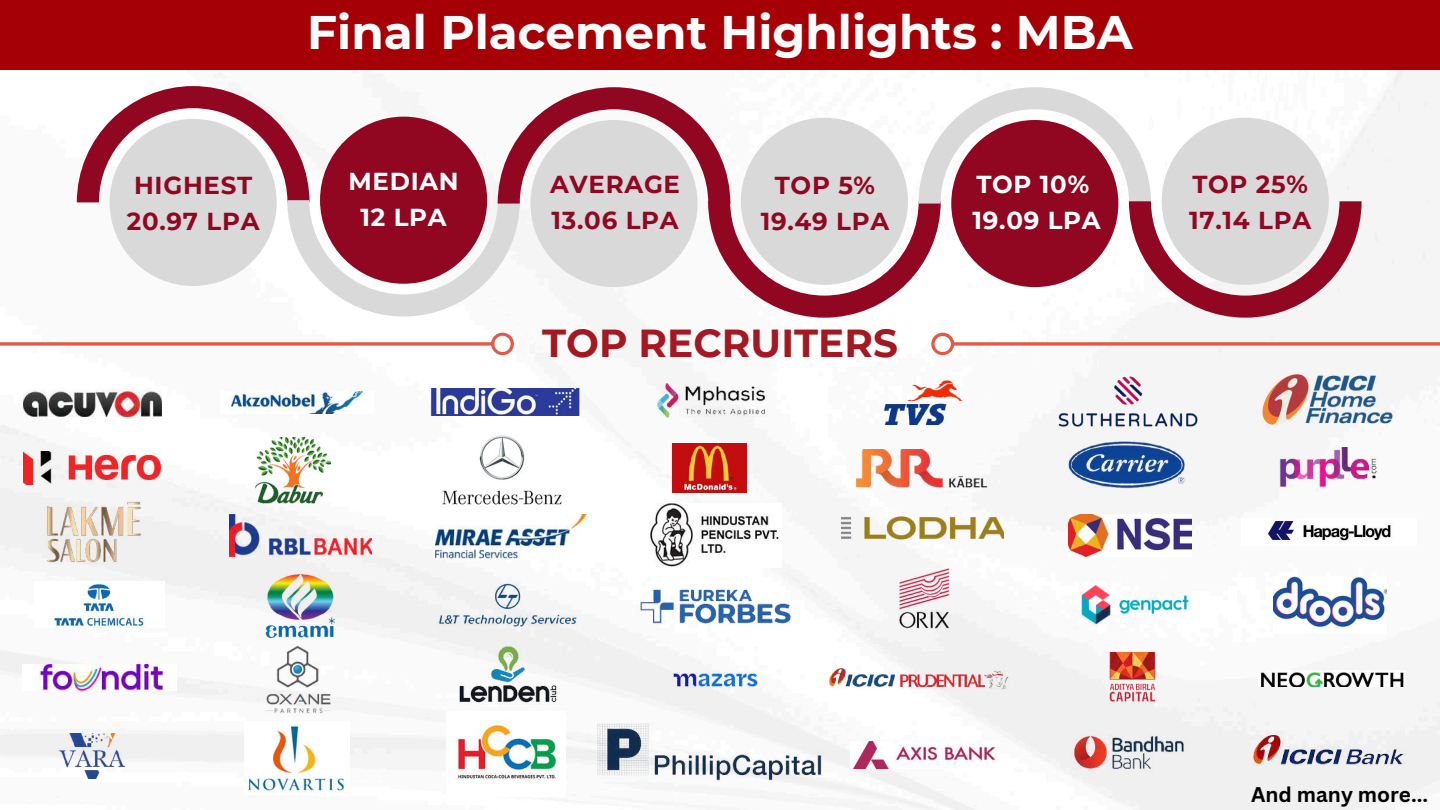
<style>
.page{position:relative;width:1440px;height:810px;background:#fff}
.page>*{position:absolute;margin:0;border:0;box-sizing:border-box;transform-origin:0 0}
.t1{font:700 47px "Montserrat";color:#fff}
.t2{font:700 39px "Montserrat";color:#a41822}
.t3{font:700 24.5px/36px "Montserrat";letter-spacing:.03em;color:#910722}
.t4{font:700 24.5px/36px "Montserrat";letter-spacing:.03em;color:#fff;text-align:center}
.t5{font:700 20.7px "Canva Sans";color:#000}
</style>
<div class="page">
<img style="left:0;top:70px;width:1440px;height:740px">
<div style="left:0;top:0;width:1440px;height:70px;background:#a60007"></div>
<svg style="left:77px;top:86px;width:1284px;height:232px"></svg>
<svg style="left:0;top:333px;width:514px;height:22px"></svg>
<svg style="left:931px;top:333px;width:509px;height:22px"></svg>
<img style="left:429px;top:389px;width:152px;height:26px">
<img style="left:641px;top:383px;width:144px;height:37px">
<img style="left:874px;top:379px;width:99px;height:45px">
<img style="left:1055px;top:372px;width:146px;height:59px">
<img style="left:1099px;top:652px;width:69px;height:51px">
<img style="left:23px;top:452px;width:138px;height:32px">
<img style="left:672px;top:444px;width:75px;height:48px">
<img style="left:852px;top:450px;width:139px;height:42px">
<img style="left:1265px;top:447px;width:125px;height:41px">
<img style="left:35px;top:499px;width:119px;height:68px">
<img style="left:435px;top:514px;width:152px;height:45px">
<img style="left:650px;top:504px;width:131px;height:63px">
<img style="left:842px;top:514px;width:162px;height:31px">
<img style="left:1068px;top:518px;width:123px;height:38px">
<img style="left:1241px;top:518px;width:175px;height:27px">
<img style="left:35px;top:582px;width:130px;height:45px">
<img style="left:437px;top:577px;width:141px;height:57px">
<img style="left:636px;top:577px;width:159px;height:57px">
<img style="left:876px;top:557px;width:95px;height:86px">
<img style="left:1068px;top:585px;width:147px;height:42px">
<img style="left:1273px;top:577px;width:114px;height:57px">
<img style="left:22px;top:665px;width:155px;height:26px">
<img style="left:455px;top:643px;width:106px;height:61px">
<img style="left:638px;top:669px;width:153px;height:22px">
<img style="left:824px;top:667px;width:190px;height:23px">
<img style="left:23px;top:388px;width:138px;height:29px">
<img style="left:1259px;top:670px;width:147px;height:17px">
<img style="left:57px;top:733px;width:71px;height:45px">
<img style="left:244px;top:738px;width:105px;height:57px">
<img style="left:447px;top:711px;width:118px;height:86px">
<img style="left:851px;top:742px;width:146px;height:27px">
<img style="left:1066px;top:722px;width:127px;height:66px">
<img style="left:1253px;top:735px;width:154px;height:30px">
<img style="left:220px;top:392px;width:153px;height:21px">
<img style="left:255px;top:437px;width:76px;height:67px">
<img style="left:229px;top:514px;width:143px;height:42px">
<img style="left:242px;top:567px;width:116px;height:77px">
<img style="left:1250px;top:375px;width:155px;height:49px">
<img style="left:1055px;top:411px;width:143px;height:107px">
<img style="left:440px;top:412px;width:123px;height:123px">
<img style="left:240px;top:622px;width:117px;height:116px">
<img style="left:588px;top:715px;width:243px;height:67px">
<h1 class="t1" style="left:307px;top:3px;width:827px">Final Placement Highlights : MBA</h1>
<p class="t3" style="left:127px;top:167px;width:134px">HIGHEST<br>20.97 LPA</p>
<p class="t4" style="left:348px;top:164px;width:112px">MEDIAN<br>12 LPA</p>
<p class="t3" style="left:550px;top:166px;width:131px">AVERAGE<br>13.06 LPA</p>
<p class="t3" style="left:761px;top:167px;width:130px;text-align:center">TOP 5%<br>19.49 LPA</p>
<p class="t3" style="left:1189px;top:166px;width:123px">TOP 25%<br>17.14 LPA</p>
<p class="t4" style="left:973px;top:166px;width:130px;text-align:left">TOP 10%<br>19.09 LPA</p>
<h2 class="t2" style="left:542px;top:319px;width:357px">TOP RECRUITERS</h2>
<p class="t5" style="left:1251px;top:780px;width:179px">And many more...</p>
</div>
